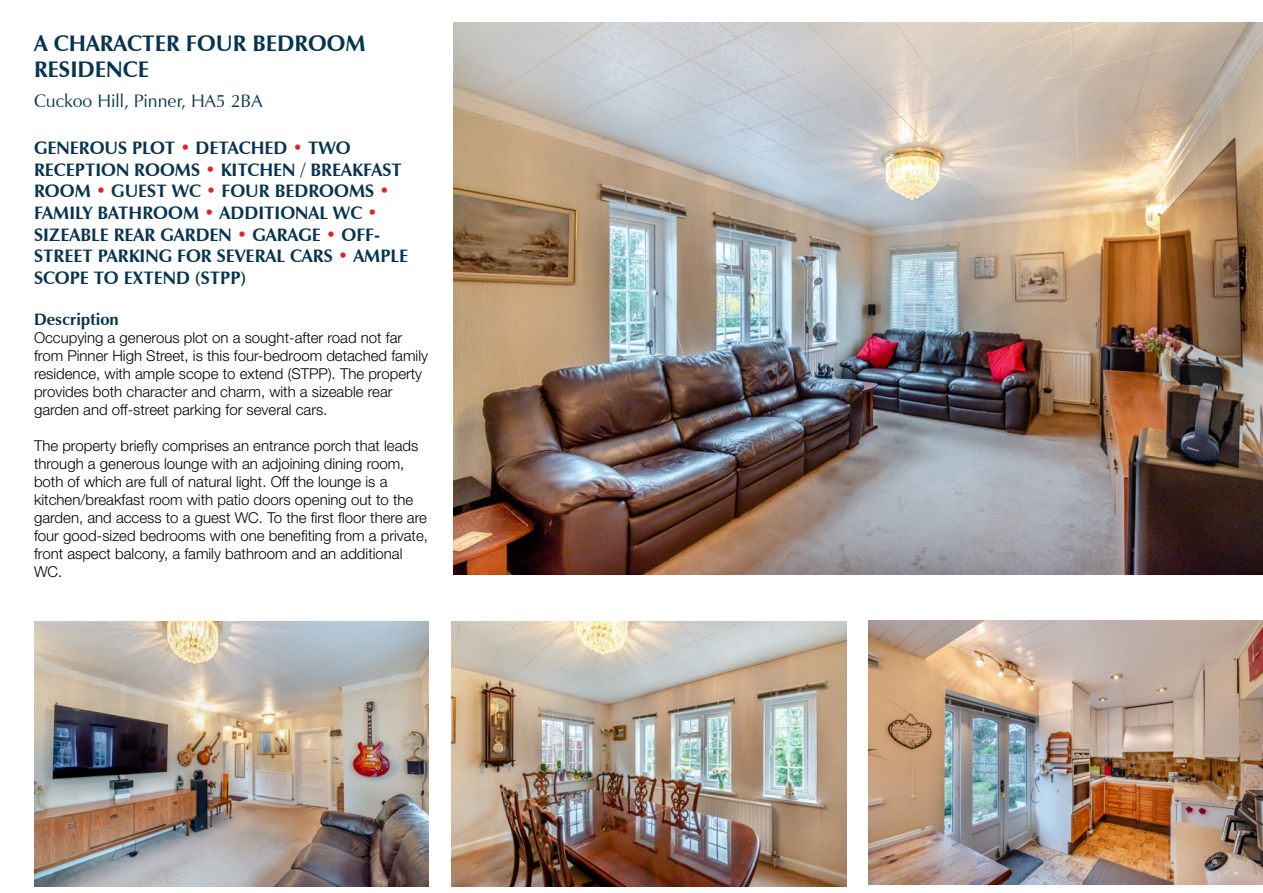
<style>
.page{position:relative;width:1263px;height:893px;background:#fff}
.page>*{position:absolute;margin:0;border:0;box-sizing:border-box;transform-origin:0 0}
.t1{font:700 22.5px/25.5px "Zapf Humanist 601 BT";color:#063451}
.t2{font:700 18px/21.6px "Zapf Humanist 601 BT";color:#063451}
.t3{font:18px "Zapf Humanist 601 BT";color:#063451}
.t4{font:700 16.5px "Zapf Humanist 601 BT";color:#063451}
.t5{font:300 15px/18px "Helvetica Neue LT Std";color:#000}
.s1{color:#e22126}
</style>
<div class="page">
<img style="left:868px;top:620px;width:395px;height:265px">
<img style="left:452px;top:622px;width:394px;height:264px">
<img style="left:34px;top:621px;width:395px;height:265px">
<img style="left:453px;top:22px;width:810px;height:552px">
<h1 class="t1" style="left:34px;top:31px;width:333px">A CHARACTER FOUR BEDROOM<br>RESIDENCE</h1>
<p class="t3" style="left:34px;top:89px;width:230px">Cuckoo Hill, Pinner, HA5 2BA</p>
<p class="t2" style="left:34px;top:137px;width:376px">GENEROUS PLOT <span class="s1">•</span> DETACHED <span class="s1">•</span> TWO<br>RECEPTION ROOMS <span class="s1">•</span> KITCHEN / BREAKFAST<br>ROOM <span class="s1">•</span> GUEST WC <span class="s1">•</span> FOUR BEDROOMS <span class="s1">•<br></span>FAMILY BATHROOM <span class="s1">•</span> ADDITIONAL WC <span class="s1">•<br></span>SIZEABLE REAR GARDEN <span class="s1">•</span> GARAGE <span class="s1">•</span> OFF-<br>STREET PARKING FOR SEVERAL CARS <span class="s1">•</span> AMPLE<br>SCOPE TO EXTEND (STPP)</p>
<p class="t4" style="left:34px;top:309px;width:86px">Description</p>
<p class="t5" style="left:34px;top:329px;width:395px">Occupying a generous plot on a sought-after road not far from Pinner High Street, is this four-bedroom detached family residence, with ample scope to extend (STPP). The property provides both character and charm, with a sizeable rear garden and off-street parking for several cars.</p>
<p class="t5" style="left:34px;top:437px;width:395px">The property briefly comprises an entrance porch that leads through a generous lounge with an adjoining dining room, both of which are full of natural light. Off the lounge is a kitchen/breakfast room with patio doors opening out to the garden, and access to a guest WC. To the first floor there are four good-sized bedrooms with one benefiting from a private, front aspect balcony, a family bathroom and an additional WC.</p>
</div>
